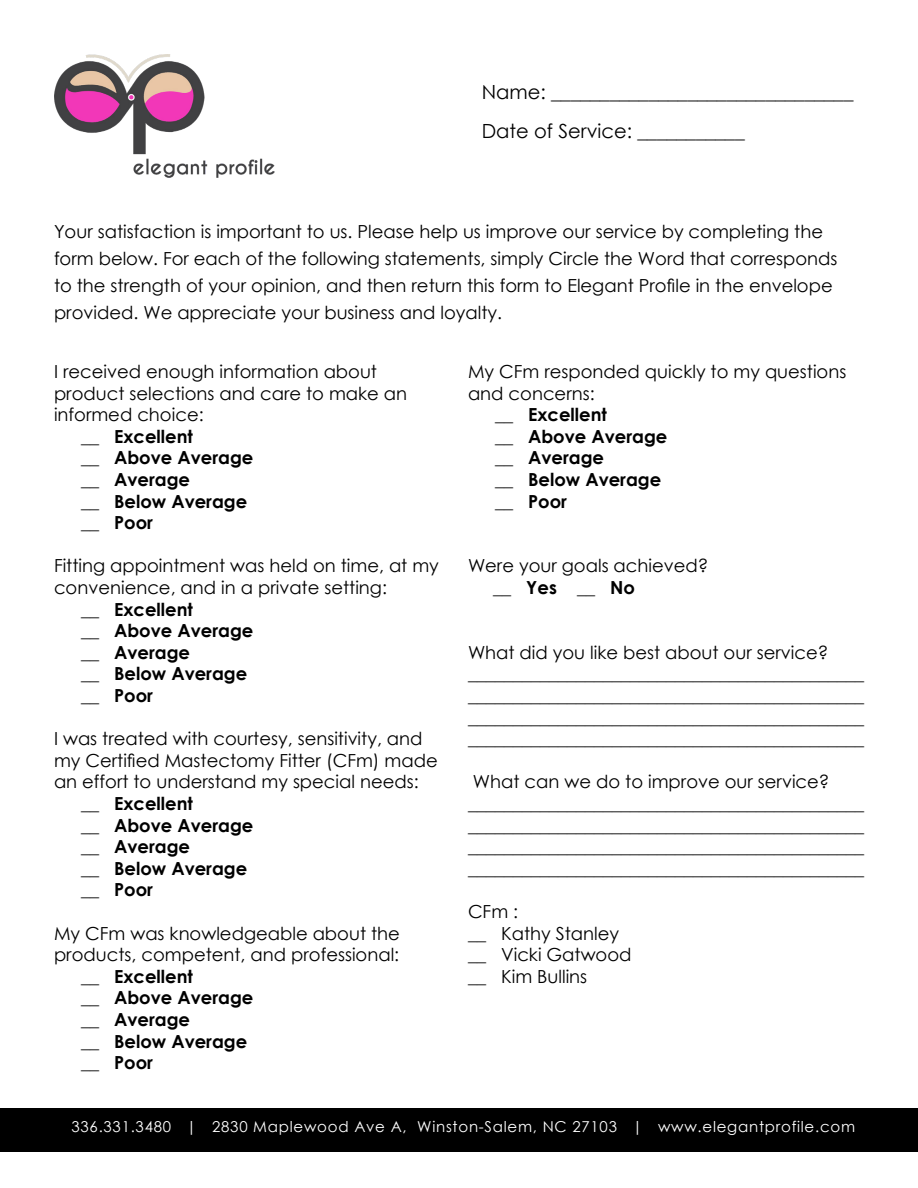
<style>
.page{position:relative;width:918px;height:1188px;background:#fff}
.page>*{position:absolute;margin:0;border:0;box-sizing:border-box;transform-origin:0 0}
.t1{font:19.5px/39px "Century Gothic";color:#000}
.t2{font:18px/21.6px "Century Gothic";color:#000}
.t3{font:700 18px/21.6px "Century Gothic";color:#000}
.t4{font:15px "Century Gothic";letter-spacing:.05em;color:#fff}
.s1{font-weight:700}
</style>
<div class="page">
<div style="left:0;top:1108px;width:918px;height:43px;background:#000"></div>
<img style="left:54px;top:54px;width:221px;height:124px">
<p class="t1" style="left:482px;top:72px;width:373px">Name: _______________________________<br>Date of Service: ___________</p>
<p class="t2" style="left:54px;top:218px;width:785px;line-height:27px">Your satisfaction is important to us. Please help us improve our service by completing the form below. For each of the following statements, simply Circle the Word that corresponds to the strength of your opinion, and then return this form to Elegant Profile in the envelope provided. We appreciate your business and loyalty.</p>
<p class="t2" style="left:54px;top:360px;width:355px">I received enough information about product selections and care to make an informed choice:</p>
<p class="t3" style="left:81px;top:425px;width:174px">__ Excellent<br>__ Above Average __ Average<br>__ Below Average __ Poor</p>
<p class="t2" style="left:54px;top:555px;width:386px">Fitting appointment was held on time, at my convenience, and in a private setting:</p>
<p class="t3" style="left:81px;top:598px;width:174px">__ Excellent<br>__ Above Average __ Average<br>__ Below Average __ Poor</p>
<p class="t2" style="left:54px;top:728px;width:385px">I was treated with courtesy, sensitivity, and my Certified Mastectomy Fitter (CFm) made an effort to understand my special needs:</p>
<p class="t3" style="left:81px;top:792px;width:174px">__ Excellent<br>__ Above Average __ Average<br>__ Below Average __ Poor</p>
<p class="t2" style="left:54px;top:922px;width:347px">My CFm was knowledgeable about the products, competent, and professional:</p>
<p class="t3" style="left:81px;top:965px;width:174px">__ Excellent<br>__ Above Average __ Average<br>__ Below Average __ Poor</p>
<p class="t2" style="left:468px;top:360px;width:380px">My CFm responded quickly to my questions and concerns:</p>
<p class="t3" style="left:495px;top:403px;width:174px">__ Excellent<br>__ Above Average __ Average<br>__ Below Average __ Poor</p>
<p class="t2" style="left:468px;top:555px;width:242px">Were your goals achieved?</p>
<p class="t3" style="left:493px;top:576px;width:143px">__ Yes __ No</p>
<p class="t2" style="left:468px;top:641px;width:397px">What did you like best about our service? ____________________________________________ ____________________________________________ ____________________________________________ ____________________________________________</p>
<p class="t2" style="left:468px;top:771px;width:397px">What can we do to improve our service? ____________________________________________ ____________________________________________ ____________________________________________ ____________________________________________</p>
<p class="t2" style="left:468px;top:900px;width:165px">CFm :<br><span class="s1">__</span> Kathy Stanley <span class="s1">__</span> Vicki Gatwood <span class="s1">__</span> Kim Bullins</p>
<p class="t4" style="left:71px;top:1116px;width:785px">336.331.3480 | 2830 Maplewood Ave A, Winston-Salem, NC 27103 | www.elegantprofile.com</p>
</div>
